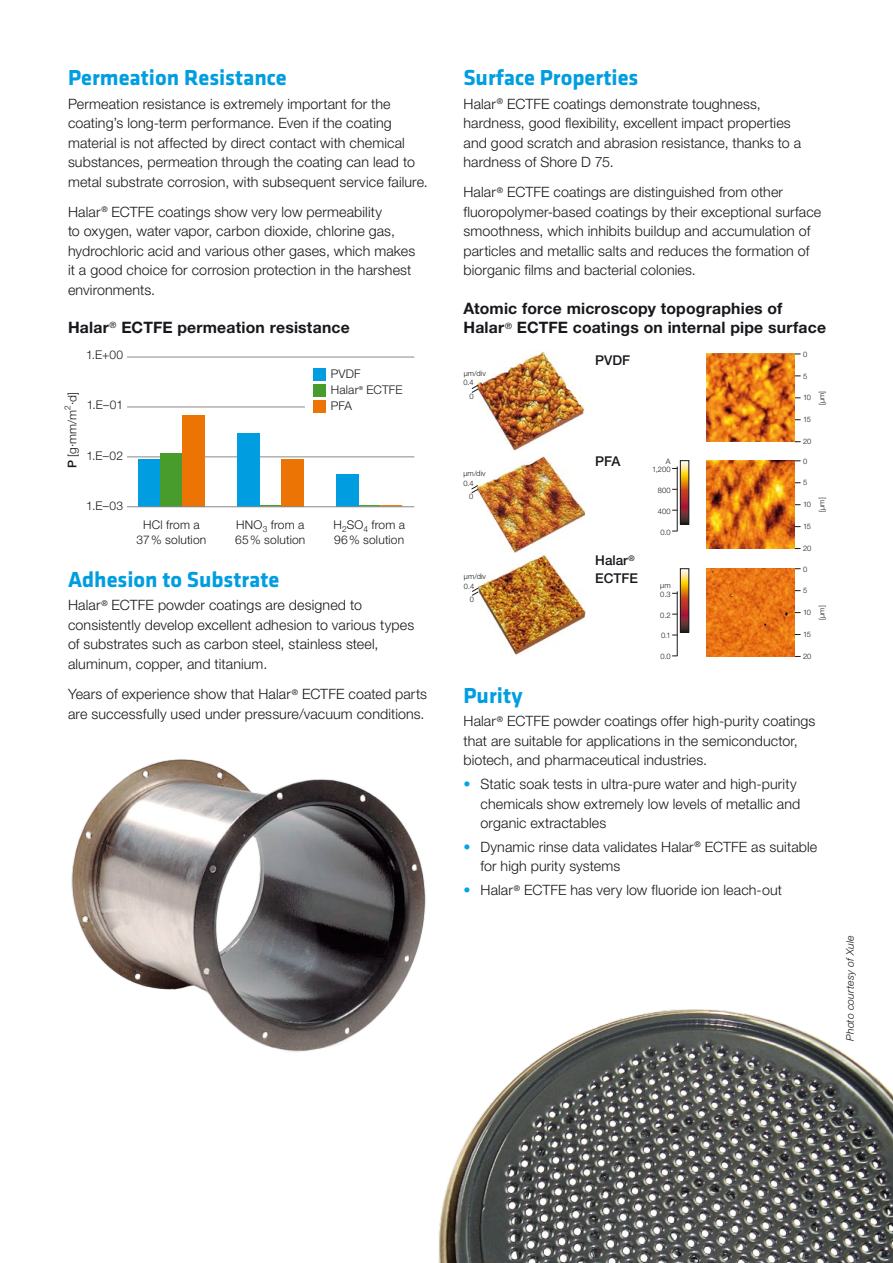
<style>
.page{position:relative;width:893px;height:1263px;background:#fff}
.page>*{position:absolute;margin:0;border:0;box-sizing:border-box;transform-origin:0 0}
.t1{font:700 22.5px "Klavika";color:#009ee0}
.t2{font:700 15.75px/18.9px "Helvetica Neue LT Std";letter-spacing:.01em;color:#1a171c}
.t3{font:300 14.25px/19.5px "Helvetica Neue LT Std";letter-spacing:.01em;color:#1a171c}
.t4{font:500 13.5px/18px "Helvetica Neue LT Std";letter-spacing:-.005em;color:#1a171c}
.t5{font:300 12px/14.4px "Helvetica Neue LT Std";letter-spacing:.015em;color:#1a171c}
.t6{font:italic 300 10.5px "Helvetica Neue LT Std";letter-spacing:.005em;color:#1a171c}
.t7{font:300 8.4px "Helvetica Neue LT Std";color:#1a171c}
.t8{font:300 7.5px "Helvetica Neue LT Std";letter-spacing:.015em;color:#1a171c}
.t9{font:5.4px "Helvetica Neue LT Std";color:#1a171c}
.s1{font-weight:500}
.s2{color:#00a5e3}
</style>
<div class="page">
<img style="left:71px;top:759px;width:355px;height:293px">
<img style="left:438px;top:1009px;width:455px;height:254px">
<hr style="left:128px;top:456px;width:286px;height:1px;background:#87888a">
<hr style="left:128px;top:407px;width:176px;height:1px;background:#87888a">
<hr style="left:128px;top:357px;width:286px;height:1px;background:#87888a">
<div style="left:138px;top:460px;width:22px;height:47px;background:#009ee0"></div>
<div style="left:160px;top:453px;width:22px;height:54px;background:#479c2b"></div>
<div style="left:182px;top:416px;width:22px;height:91px;background:#ec7405"></div>
<svg style="left:358px;top:505px;width:44px;height:1px"></svg>
<div style="left:336px;top:474px;width:22px;height:33px;background:#009ee0"></div>
<svg style="left:259px;top:505px;width:22px;height:1px"></svg>
<div style="left:237px;top:434px;width:22px;height:73px;background:#009ee0"></div>
<div style="left:281px;top:459px;width:22px;height:48px;background:#ec7405"></div>
<hr style="left:128px;top:506px;width:286px;height:1px;background:#87888a">
<div style="left:314px;top:368px;width:12px;height:13px;background:#009ee0"></div>
<div style="left:314px;top:384px;width:12px;height:13px;background:#479c2b"></div>
<div style="left:314px;top:400px;width:12px;height:13px;background:#ec7405"></div>
<img style="left:477px;top:351px;width:108px;height:100px">
<img style="left:478px;top:456px;width:108px;height:199px">
<svg style="left:682px;top:462px;width:5px;height:60px"></svg>
<div style="left:680px;top:460px;width:9px;height:64px;border:1px solid #1a171c"></div>
<svg style="left:682px;top:570px;width:5px;height:60px"></svg>
<div style="left:680px;top:568px;width:9px;height:64px;border:1px solid #1a171c"></div>
<svg style="left:471px;top:385px;width:8px;height:8px"></svg>
<svg style="left:471px;top:485px;width:7px;height:8px"></svg>
<svg style="left:472px;top:587px;width:7px;height:9px"></svg>
<hr style="left:677px;top:466px;width:1px;height:65px;background:#1a171c">
<hr style="left:677px;top:591px;width:1px;height:65px;background:#1a171c">
<img style="left:706px;top:354px;width:88px;height:88px">
<img style="left:706px;top:461px;width:88px;height:88px">
<img style="left:706px;top:568px;width:88px;height:89px">
<h1 class="t1" style="left:68px;top:61px;width:220px">Permeation Resistance</h1>
<p class="t3" style="left:68px;top:94px;width:361px">Permeation resistance is extremely important for the coating’s long-term performance. Even if the coating material is not affected by direct contact with chemical substances, permeation through the coating can lead to metal substrate corrosion, with subsequent service failure.</p>
<p class="t3" style="left:68px;top:202px;width:349px">Halar<sup>®</sup> ECTFE coatings show very low permeability<br>to oxygen, water vapor, carbon dioxide, chlorine gas, hydrochloric acid and various other gases, which makes it a good choice for corrosion protection in the harshest environments.</p>
<h1 class="t1" style="left:463px;top:61px;width:176px">Surface Properties</h1>
<p class="t3" style="left:463px;top:94px;width:339px">Halar<sup>®</sup> ECTFE coatings demonstrate toughness, hardness, good flexibility, excellent impact properties and good scratch and abrasion resistance, thanks to a hardness of Shore D 75.</p>
<p class="t3" style="left:463px;top:182px;width:359px">Halar<sup>®</sup> ECTFE coatings are distinguished from other fluoropolymer-based coatings by their exceptional surface smoothness, which inhibits buildup and accumulation of particles and metallic salts and reduces the formation of biorganic films and bacterial colonies.</p>
<p class="t2" style="left:68px;top:317px;width:283px">Halar<sup>®</sup> ECTFE permeation resistance</p>
<p class="t2" style="left:463px;top:299px;width:364px">Atomic force microscopy topographies of<br>Halar<sup>®</sup> ECTFE coatings on internal pipe surface</p>
<p class="t5" style="left:86px;top:347px;width:39px">1.E+00</p>
<p class="t4" style="left:595px;top:351px;width:36px">PVDF</p>
<p class="t8" style="left:803px;top:349px;width:6px">0</p>
<p class="t5" style="left:65px;top:468px;width:78px;rotate:-90deg"><span class="s1">P</span> [g·mm/m ·d]</p>
<p class="t7" style="left:62px;top:410px;width:6px;rotate:-90deg">2</p>
<p class="t5" style="left:87px;top:397px;width:38px">1.E–01</p>
<p class="t5" style="left:86px;top:448px;width:38px">1.E–02</p>
<p class="t5" style="left:331px;top:366px;width:31px;line-height:16px">PVDF<br>Halar</p>
<p class="t9" style="left:359px;top:385px;width:6px">®</p>
<p class="t5" style="left:366px;top:382px;width:38px">ECTFE</p>
<p class="t5" style="left:331px;top:398px;width:23px">PFA</p>
<p class="t8" style="left:464px;top:369px;width:24px">µm/div</p>
<p class="t8" style="left:463px;top:378px;width:12px">0.4</p>
<p class="t8" style="left:469px;top:392px;width:6px">0</p>
<p class="t8" style="left:463px;top:469px;width:24px">µm/div</p>
<p class="t4" style="left:595px;top:452px;width:27px">PFA</p>
<p class="t8" style="left:666px;top:456px;width:6px">A</p>
<p class="t8" style="left:652px;top:465px;width:20px">1,200</p>
<p class="t8" style="left:803px;top:371px;width:6px">5</p>
<p class="t8" style="left:803px;top:393px;width:10px">10</p>
<p class="t8" style="left:803px;top:415px;width:9px">15</p>
<p class="t8" style="left:817px;top:405px;width:16px;rotate:-90deg">[µm]</p>
<p class="t8" style="left:803px;top:437px;width:10px">20</p>
<p class="t8" style="left:803px;top:456px;width:6px">0</p>
<p class="t5" style="left:86px;top:498px;width:38px">1.E–03</p>
<p class="t8" style="left:463px;top:479px;width:12px">0.4</p>
<p class="t8" style="left:469px;top:492px;width:6px">0</p>
<p class="t8" style="left:658px;top:486px;width:14px">800</p>
<p class="t8" style="left:658px;top:506px;width:14px">400</p>
<p class="t8" style="left:803px;top:478px;width:6px">5</p>
<p class="t8" style="left:803px;top:500px;width:10px">10</p>
<p class="t8" style="left:817px;top:512px;width:16px;rotate:-90deg">[µm]</p>
<p class="t5" style="left:137px;top:518px;width:71px;text-align:center">HCl from a<br>37% solution</p>
<p class="t5" style="left:235px;top:518px;width:72px">HNO<sub>3</sub> from a<br>65% solution</p>
<p class="t5" style="left:333px;top:518px;width:73px">H<sub>2</sub>SO<sub>4</sub> from a<br>96% solution</p>
<p class="t8" style="left:660px;top:527px;width:12px">0.0</p>
<p class="t8" style="left:803px;top:522px;width:9px">15</p>
<p class="t8" style="left:803px;top:543px;width:10px">20</p>
<p class="t4" style="left:595px;top:551px;width:44px">Halar<sup>®<br></sup>ECTFE</p>
<p class="t8" style="left:803px;top:564px;width:6px">0</p>
<h1 class="t1" style="left:68px;top:563px;width:213px">Adhesion to Substrate</h1>
<p class="t3" style="left:68px;top:595px;width:348px">Halar<sup>®</sup> ECTFE powder coatings are designed to consistently develop excellent adhesion to various types of substrates such as carbon steel, stainless steel, aluminum, copper, and titanium.</p>
<p class="t3" style="left:68px;top:684px;width:360px">Years of experience show that Halar<sup>®</sup> ECTFE coated parts are successfully used under pressure/vacuum conditions.</p>
<h1 class="t1" style="left:463px;top:679px;width:61px">Purity</h1>
<p class="t8" style="left:464px;top:572px;width:24px">µm/div</p>
<p class="t8" style="left:464px;top:581px;width:12px">0.4</p>
<p class="t8" style="left:660px;top:581px;width:12px">µm</p>
<p class="t8" style="left:803px;top:586px;width:6px">5</p>
<p class="t8" style="left:660px;top:589px;width:12px">0.3</p>
<p class="t8" style="left:470px;top:595px;width:6px">0</p>
<p class="t8" style="left:817px;top:620px;width:16px;rotate:-90deg">[µm]</p>
<p class="t8" style="left:803px;top:608px;width:10px">10</p>
<p class="t8" style="left:660px;top:610px;width:12px">0.2</p>
<p class="t8" style="left:803px;top:630px;width:9px">15</p>
<p class="t8" style="left:661px;top:631px;width:11px">0.1</p>
<p class="t8" style="left:803px;top:651px;width:10px">20</p>
<p class="t8" style="left:660px;top:652px;width:12px">0.0</p>
<p class="t3" style="left:463px;top:711px;width:353px">Halar<sup>®</sup> ECTFE powder coatings offer high-purity coatings that are suitable for applications in the semiconductor, biotech, and pharmaceutical industries.</p>
<p class="t3" style="left:480px;top:774px;width:321px;text-indent:-17px"><span class="s2">•</span> Static soak tests in ultra-pure water and high-purity chemicals show extremely low levels of metallic and organic extractables</p>
<p class="t3" style="left:480px;top:837px;width:338px;text-indent:-17px"><span class="s2">•</span> Dynamic rinse data validates Halar<sup>®</sup> ECTFE as suitable for high purity systems</p>
<p class="t3" style="left:463px;top:880px;width:320px"><span class="s2">•</span> Halar<sup>®</sup> ECTFE has very low fluoride ion leach-out</p>
<p class="t6" style="left:844px;top:1041px;width:107px;rotate:-90deg">Photo courtesy of Xule</p>
</div>
